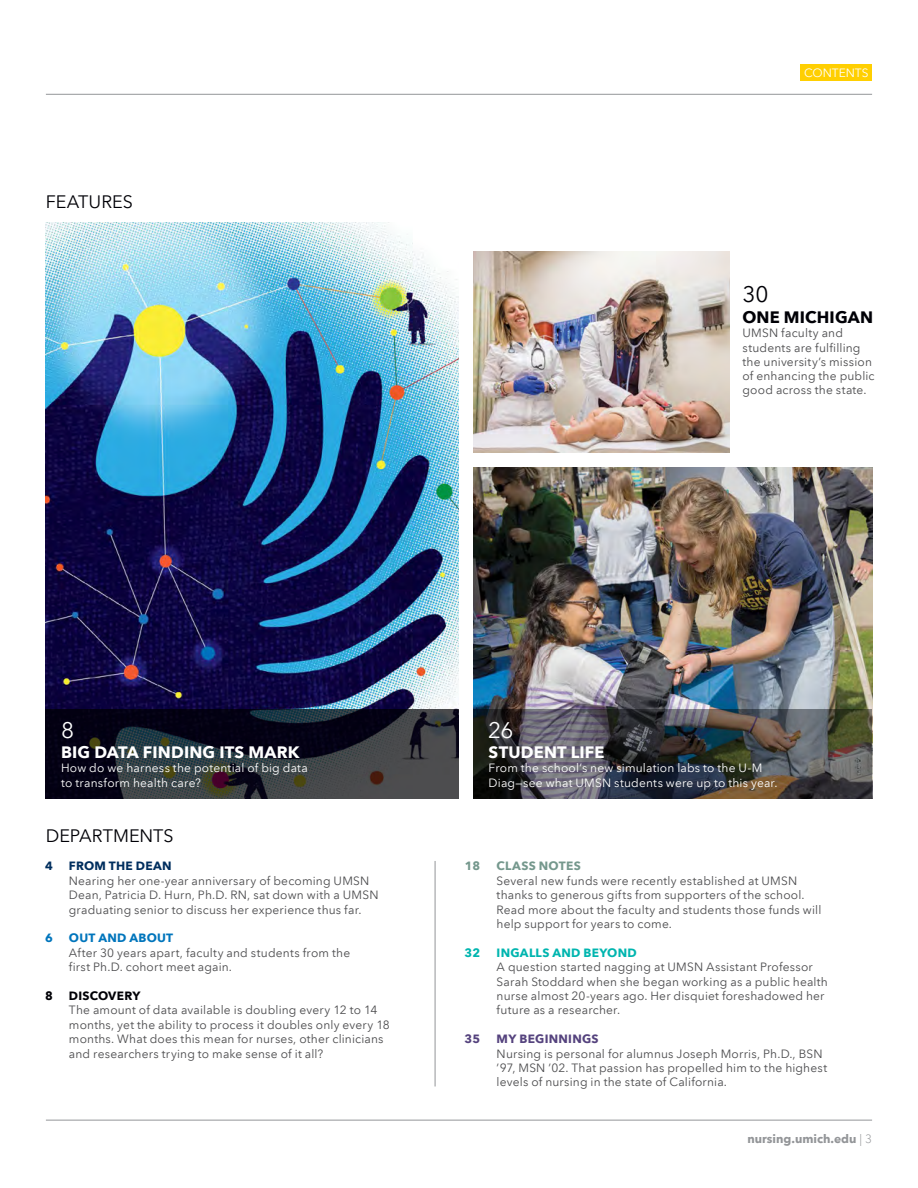
<style>
.page{position:relative;width:918px;height:1188px;background:#fff}
.page>*{position:absolute;margin:0;border:0;box-sizing:border-box;transform-origin:0 0}
.t1{font:22.5px "Avenir Next LT Pro";color:#fff}
.t2{font:22.5px "Avenir Next LT Pro";color:#000006}
.t3{font:18px "Avenir Next LT Pro";color:#000006}
.t4{font:700 16.5px "Avenir Next LT Pro";letter-spacing:.01em;color:#fff}
.ToC_headers{font:700 16.5px "Avenir Next LT Pro";letter-spacing:.01em;color:#000006}
.body_copy{font:12px/14.4px "Avenir Next LT Pro";letter-spacing:.015em;color:#4d4d4f}
.t5{font:12px/14.4px "Avenir Next LT Pro";letter-spacing:.015em;color:#fff}
.ToC_headers-2{font:12px/14.2px "Avenir Next LT Pro";letter-spacing:.015em;color:#4d4d4f}
.t6{font:700 12px "Avenir Next LT Pro";color:#939598}
.ToC_headers-3{font:700 12px "Avenir Next LT Pro";letter-spacing:.02em;color:#00b5af}
.ToC_headers-4{font:700 12px "Avenir Next LT Pro";letter-spacing:.02em;color:#55437e}
.ToC_headers-5{font:700 12px "Avenir Next LT Pro";letter-spacing:.02em;color:#002e5e}
.ToC_headers-6{font:700 12px "Avenir Next LT Pro";letter-spacing:.02em;color:#0075bc}
.ToC_headers-7{font:700 12px "Avenir Next LT Pro";letter-spacing:.02em;color:#75988d}
.t7{font:700 12px "Avenir Next LT Pro";color:#000006}
.s1{font-weight:700;color:#000006}
.s2{font-weight:300}
</style>
<div class="page">
<img style="left:46px;top:222px;width:413px;height:487px">
<svg style="left:46px;top:709px;width:413px;height:89px;background:#23262f"></svg>
<img style="left:473px;top:251px;width:257px;height:202px">
<img style="left:473px;top:467px;width:399px;height:242px">
<img style="left:473px;top:709px;width:399px;height:89px">
<hr style="left:435px;top:861px;width:1px;height:225px;background:#939598">
<hr style="left:46px;top:94px;width:826px;height:1px;background:#939598">
<hr style="left:46px;top:1120px;width:826px;height:1px;background:#939598">
<div style="left:800px;top:65px;width:72px;height:16px;background:#ffcf01"></div>
<p class="t3" style="left:46px;top:191px;width:89px">FEATURES</p>
<p class="t5" style="left:804px;top:66px;width:66px">CONTENTS</p>
<p class="t2" style="left:742px;top:281px;width:28px">30</p>
<h2 class="ToC_headers" style="left:742px;top:307px;width:132px">ONE MICHIGAN</h2>
<h2 class="ToC_headers-2" style="left:742px;top:326px;width:134px">UMSN faculty and students are fulfilling the university’s mission of enhancing the public good across the state.</h2>
<p class="t1" style="left:61px;top:716px;width:15px">8</p>
<p class="t4" style="left:61px;top:742px;width:240px">BIG DATA FINDING ITS MARK</p>
<p class="t5" style="left:61px;top:761px;width:248px">How do we harness the potential of big data to transform health care?</p>
<p class="t3" style="left:46px;top:825px;width:129px">DEPARTMENTS</p>
<h2 class="ToC_headers-5" style="left:69px;top:859px;width:104px">FROM THE DEAN</h2>
<p class="body_copy" style="left:69px;top:874px;width:311px">Nearing her one-year anniversary of becoming UMSN<br>Dean, Patricia D. Hurn, Ph.D. RN, sat down with a UMSN graduating senior to discuss her experience thus far.</p>
<h2 class="ToC_headers-6" style="left:69px;top:931px;width:106px">OUT AND ABOUT</h2>
<p class="body_copy" style="left:69px;top:946px;width:283px">After 30 years apart, faculty and students from the first Ph.D. cohort meet again.</p>
<p class="body_copy" style="left:69px;top:989px;width:323px"><span class="s1">DISCOVERY<br></span>The amount of data available is doubling every 12 to 14 months, yet the ability to process it doubles only every 18 months. What does this mean for nurses, other clinicians and researchers trying to make sense of it all?</p>
<p class="ToC_headers-5" style="left:45px;top:858px;width:9px">4</p>
<p class="ToC_headers-6" style="left:45px;top:931px;width:9px">6</p>
<p class="t7" style="left:45px;top:988px;width:9px">8</p>
<p class="t1" style="left:488px;top:716px;width:27px">26</p>
<p class="t4" style="left:489px;top:742px;width:117px">STUDENT LIFE</p>
<p class="t5" style="left:489px;top:761px;width:290px">From the school’s new simulation labs to the U-M<br>Diag—see what UMSN students were up to this year.</p>
<p class="ToC_headers-7" style="left:465px;top:858px;width:17px">18</p>
<p class="ToC_headers-3" style="left:465px;top:945px;width:17px">32</p>
<p class="ToC_headers-4" style="left:465px;top:1032px;width:17px">35</p>
<h2 class="ToC_headers-7" style="left:497px;top:859px;width:86px">CLASS NOTES</h2>
<p class="body_copy" style="left:497px;top:874px;width:326px">Several new funds were recently established at UMSN thanks to generous gifts from supporters of the school.<br>Read more about the faculty and students those funds will help support for years to come.</p>
<h2 class="ToC_headers-3" style="left:497px;top:945px;width:142px">INGALLS AND BEYOND</h2>
<p class="body_copy" style="left:497px;top:960px;width:333px">A question started nagging at UMSN Assistant Professor Sarah Stoddard when she began working as a public health nurse almost 20-years ago. Her disquiet foreshadowed her future as a researcher.</p>
<h2 class="ToC_headers-4" style="left:497px;top:1032px;width:103px">MY BEGINNINGS</h2>
<p class="body_copy" style="left:497px;top:1046px;width:332px">Nursing is personal for alumnus Joseph Morris, Ph.D., BSN ’97, MSN ’02. That passion has propelled him to the highest levels of nursing in the state of California.</p>
<p class="t6" style="left:747px;top:1132px;width:126px">nursing.umich.edu <span class="s2">| 3</span></p>
</div>
